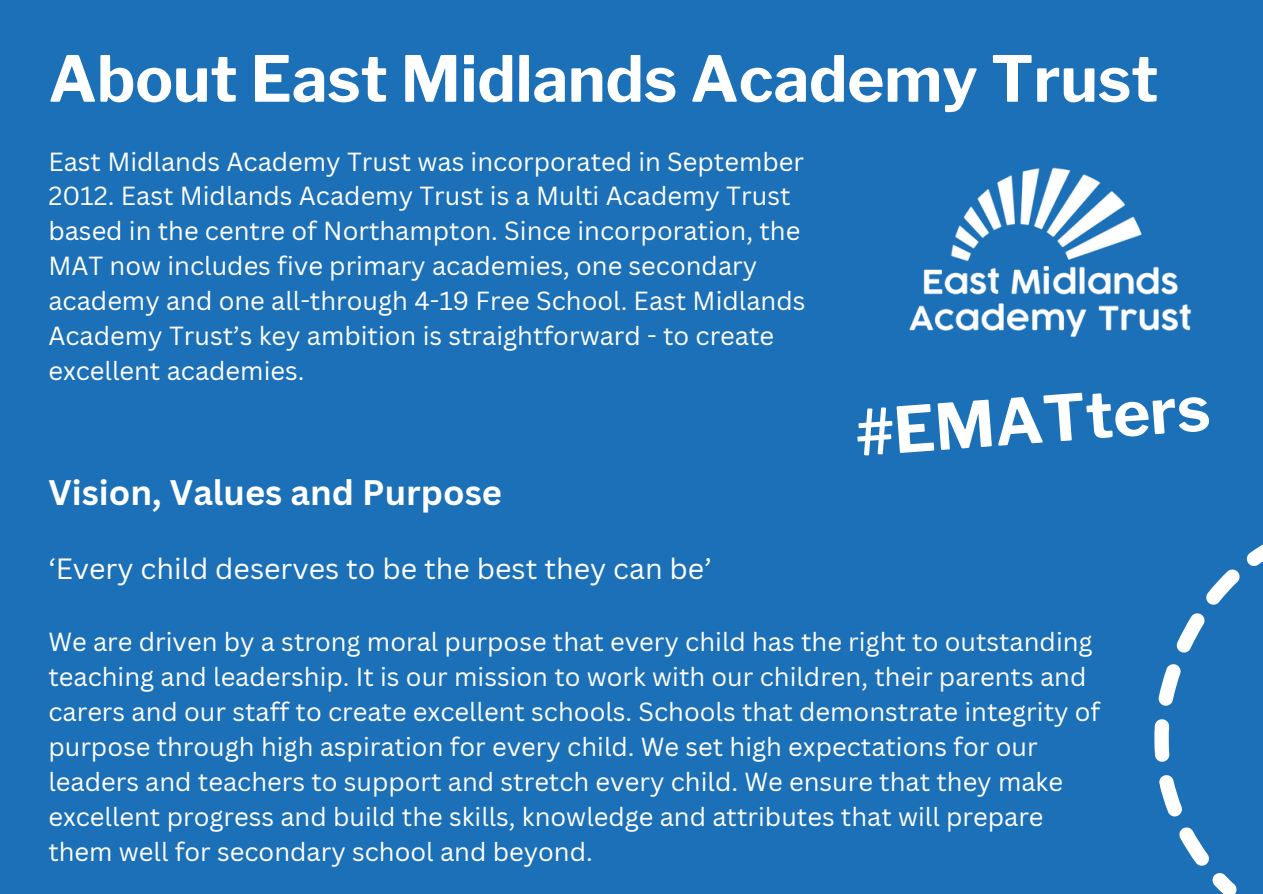
<style>
.page{position:relative;width:1263px;height:894px;background:#fff}
.page>*{position:absolute;margin:0;border:0;box-sizing:border-box;transform-origin:0 0}
.t1{font:700 63px "Libre Franklin";color:#fff}
.t2{font:700 34.5px "Canva Sans";color:#fff}
.t3{font:28.5px "Canva Sans";color:#fff}
.t4{font:25.5px/34.8px "Canva Sans";color:#fff}
</style>
<div class="page">
<div style="left:0;top:0;width:1263px;height:893px;background:#1b70b7"></div>
<svg style="left:1212px;top:873px;width:25px;height:20px"></svg>
<svg style="left:1154px;top:544px;width:109px;height:322px"></svg>
<img style="left:909px;top:167px;width:283px;height:171px">
<h3 class="t1" style="left:48px;top:41px;width:1111px">About East Midlands Academy Trust</h3>
<h2 class="t4" style="left:48px;top:143px;width:758px">East Midlands Academy Trust was incorporated in September 2012. East Midlands Academy Trust is a Multi Academy Trust based in the centre of Northampton. Since incorporation, the MAT now includes five primary academies, one secondary academy and one all-through 4-19 Free School. East Midlands Academy Trust’s key ambition is straightforward - to create excellent academies.</h2>
<h1 class="t2" style="left:48px;top:468px;width:455px">Vision, Values and Purpose</h1>
<p class="t3" style="left:48px;top:548px;width:665px">‘Every child deserves to be the best they can be’</p>
<p class="t1" style="left:853px;top:394px;width:356px;rotate:-4deg">#EMATters</p>
<p class="t4" style="left:48px;top:623px;width:1053px">We are driven by a strong moral purpose that every child has the right to outstanding teaching and leadership. It is our mission to work with our children, their parents and carers and our staff to create excellent schools. Schools that demonstrate integrity of purpose through high aspiration for every child. We set high expectations for our leaders and teachers to support and stretch every child. We ensure that they make excellent progress and build the skills, knowledge and attributes that will prepare them well for secondary school and beyond.</p>
</div>
